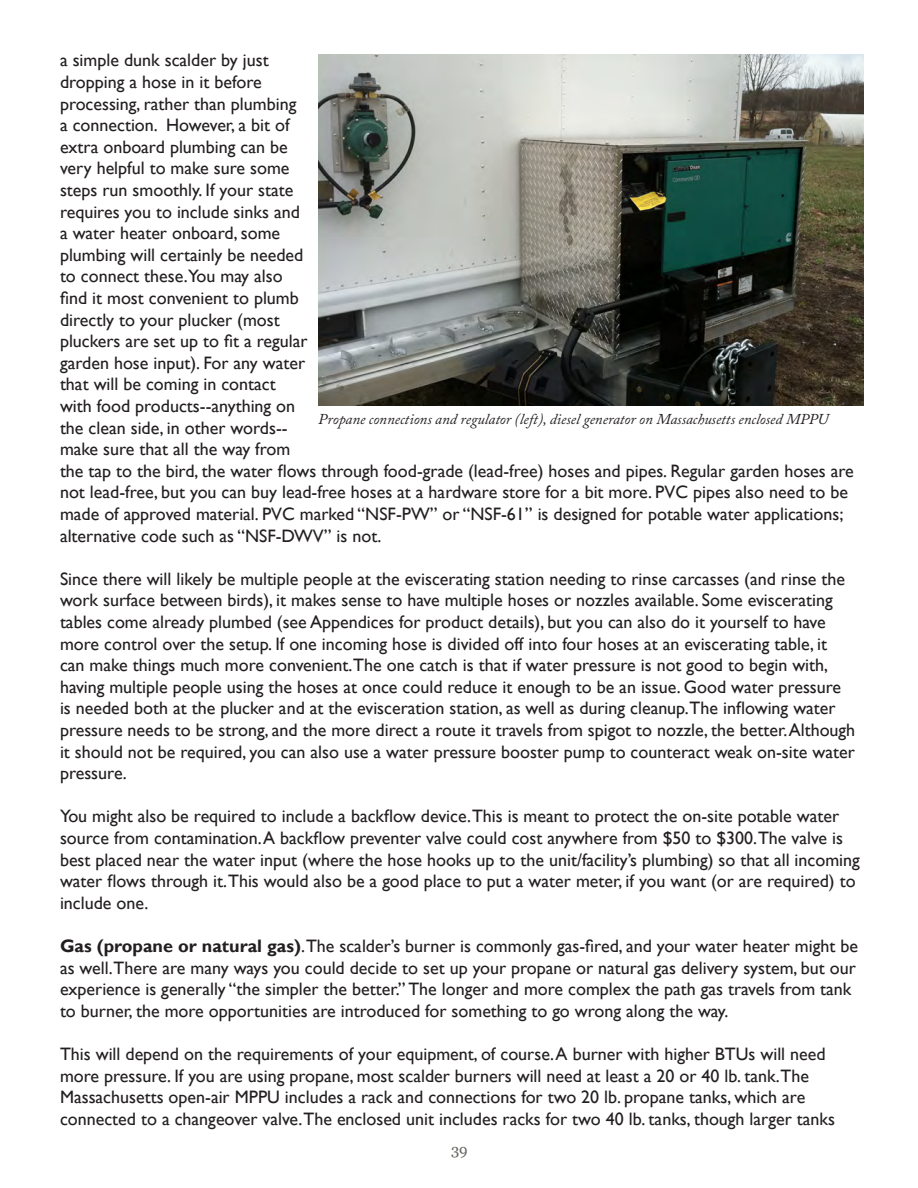
<style>
.page{position:relative;width:918px;height:1188px;background:#fff}
.page>*{position:absolute;margin:0;border:0;box-sizing:border-box;transform-origin:0 0}
.t1{font:18px/21.6px "Gill Sans";color:#231f20}
.t2{font:italic 15px "Adobe Caslon Pro";color:#231f20}
.t3{font:15px "Georgia";color:#676561}
.s1{font-weight:700}
</style>
<div class="page">
<img style="left:318px;top:55px;width:546px;height:351px">
<p class="t1" style="left:60px;top:50px;width:795px">a simple dunk scalder by just<br>dropping a hose in it before<br>processing, rather than plumbing<br>a connection. However, a bit of<br>extra onboard plumbing can be<br>very helpful to make sure some<br>steps run smoothly. If your state<br>requires you to include sinks and<br>a water heater onboard, some<br>plumbing will certainly be needed<br>to connect these.You may also<br>find it most convenient to plumb<br>directly to your plucker (most<br>pluckers are set up to fit a regular<br>garden hose input). For any water<br>that will be coming in contact<br>with food products--anything on<br>the clean side, in other words--<br>make sure that all the way from<br>the tap to the bird, the water flows through food-grade (lead-free) hoses and pipes. Regular garden hoses are not lead-free, but you can buy lead-free hoses at a hardware store for a bit more. PVC pipes also need to be made of approved material. PVC marked “NSF-PW” or “NSF-61” is designed for potable water applications; alternative code such as “NSF-DWV” is not.</p>
<p class="t1" style="left:60px;top:568px;width:797px">Since there will likely be multiple people at the eviscerating station needing to rinse carcasses (and rinse the work surface between birds), it makes sense to have multiple hoses or nozzles available. Some eviscerating tables come already plumbed (see Appendices for product details), but you can also do it yourself to have more control over the setup. If one incoming hose is divided off into four hoses at an eviscerating table, it can make things much more convenient.The one catch is that if water pressure is not good to begin with, having multiple people using the hoses at once could reduce it enough to be an issue. Good water pressure is needed both at the plucker and at the evisceration station, as well as during cleanup.The inflowing water pressure needs to be strong, and the more direct a route it travels from spigot to nozzle, the better. Although it should not be required, you can also use a water pressure booster pump to counteract weak on-site water pressure.</p>
<p class="t1" style="left:60px;top:806px;width:801px">You might also be required to include a backflow device.This is meant to protect the on-site potable water source from contamination. A backflow preventer valve could cost anywhere from $50 to $300.The valve is best placed near the water input (where the hose hooks up to the unit/facility’s plumbing) so that all incoming water flows through it.This would also be a good place to put a water meter, if you want (or are required) to include one.</p>
<p class="t1" style="left:60px;top:936px;width:800px"><span class="s1">Gas (propane or natural gas)</span>.The scalder’s burner is commonly gas-fired, and your water heater might be as well.There are many ways you could decide to set up your propane or natural gas delivery system, but our experience is generally “the simpler the better.” The longer and more complex the path gas travels from tank to burner, the more opportunities are introduced for something to go wrong along the way.</p>
<p class="t1" style="left:60px;top:1044px;width:777px">This will depend on the requirements of your equipment, of course. A burner with higher BTUs will need more pressure. If you are using propane, most scalder burners will need at least a 20 or 40 lb. tank.The Massachusetts open-air MPPU includes a rack and connections for two 20 lb. propane tanks, which are connected to a changeover valve.The enclosed unit includes racks for two 40 lb. tanks, though larger tanks</p>
<p class="t2" style="left:318px;top:410px;width:512px">Propane connections and regulator (left), diesel generator on Massachusetts enclosed MPPU</p>
<p class="t3" style="left:451px;top:1141px;width:18px">39</p>
</div>
